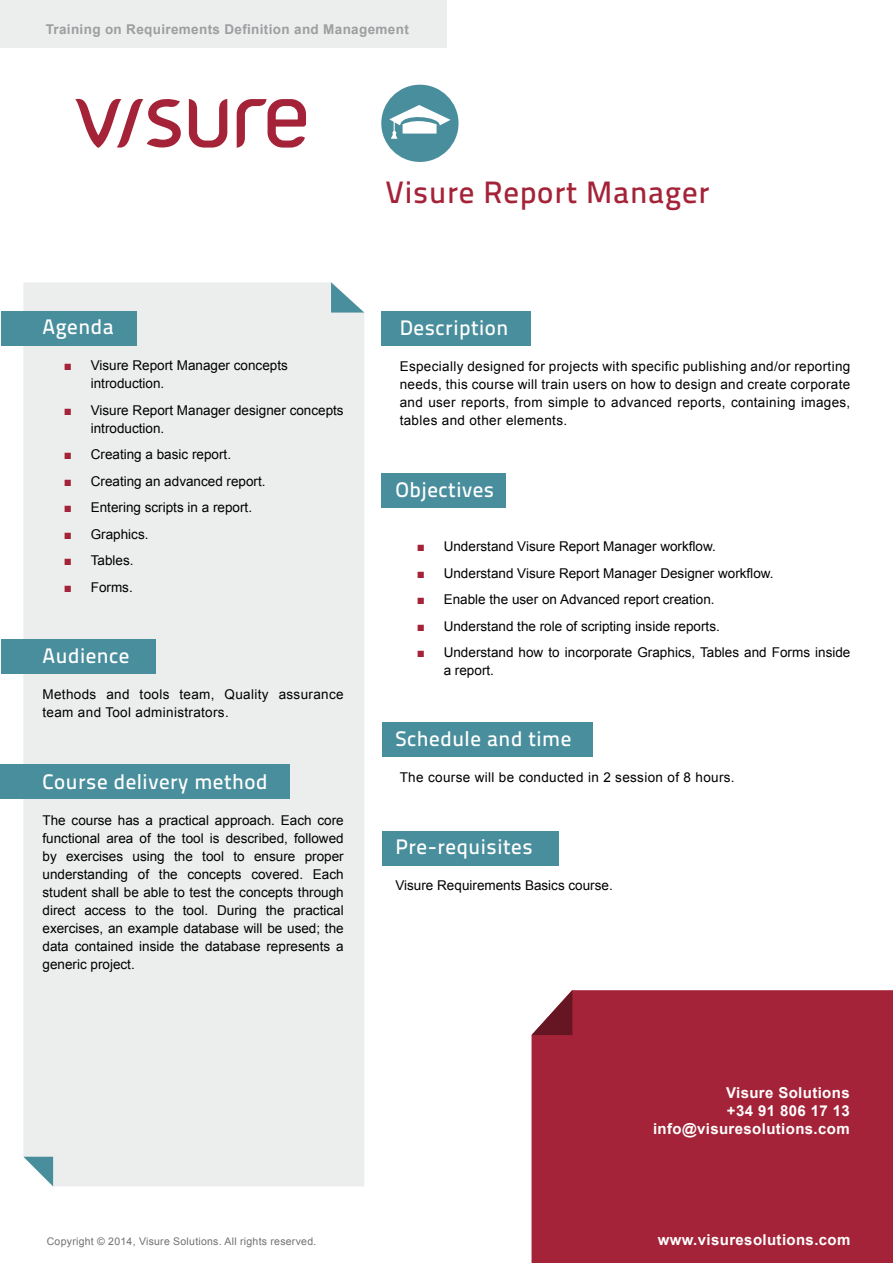
<style>
.page{position:relative;width:893px;height:1263px;background:#fff}
.page>*{position:absolute;margin:0;border:0;box-sizing:border-box;transform-origin:0 0}
.t1{font:30.9px "Titillium Text 25 L 600 wt";letter-spacing:.025em;color:#a42338}
.t2{font:21px "Titillium Text 25 L 600 wt";letter-spacing:.025em;color:#fff}
.t3{font:700 15px/18px "Arial";letter-spacing:.025em;color:#fff;text-align:right}
.t4{font:13.5px/18px "Arial";color:#000}
.t5{font:13.5px/18px "Arial";letter-spacing:.025em;color:#000}
.t6{font:700 13.5px "Arial";letter-spacing:.025em;color:#9c9e9f}
.t7{font:10.5px "Arial";letter-spacing:.025em;color:#707172}
.s1{color:#a42338}
</style>
<div class="page">
<div style="left:531px;top:990px;width:362px;height:273px;background:#a42338"></div>
<div style="left:23px;top:282px;width:341px;height:904px;background:#eceded"></div>
<svg style="left:331px;top:282px;width:33px;height:31px"></svg>
<div style="left:0;top:0;width:446px;height:48px;background:#eceded"></div>
<div style="left:382px;top:311px;width:149px;height:34px;background:#498e9c"></div>
<div style="left:381px;top:85px;width:78px;height:77px;background:#498e9c;border-radius:50%"></div>
<svg style="left:389px;top:105px;width:62px;height:34px"></svg>
<div style="left:1px;top:311px;width:135px;height:34px;background:#498e9c"></div>
<svg style="left:75px;top:99px;width:106px;height:49px"></svg>
<svg style="left:189px;top:99px;width:38px;height:49px"></svg>
<svg style="left:237px;top:99px;width:69px;height:49px"></svg>
<div style="left:382px;top:831px;width:176px;height:35px;background:#498e9c"></div>
<div style="left:381px;top:473px;width:125px;height:35px;background:#498e9c"></div>
<div style="left:0;top:764px;width:289px;height:35px;background:#498e9c"></div>
<div style="left:382px;top:722px;width:210px;height:35px;background:#498e9c"></div>
<div style="left:1px;top:639px;width:155px;height:35px;background:#498e9c"></div>
<svg style="left:531px;top:990px;width:41px;height:45px"></svg>
<svg style="left:23px;top:1157px;width:30px;height:29px"></svg>
<p class="t6" style="left:46px;top:20px;width:365px">Training on Requirements Definition and Management</p>
<h1 class="t1" style="left:386px;top:169px;width:326px">Visure Report Manager</h1>
<h2 class="t2" style="left:43px;top:311px;width:73px">Agenda</h2>
<p class="t4" style="left:91px;top:357px;width:199px;text-indent:-27px"><span class="s1">■</span> Visure Report Manager concepts introduction.</p>
<p class="t4" style="left:91px;top:401px;width:254px;text-indent:-27px"><span class="s1">■</span> Visure Report Manager designer concepts introduction.</p>
<p class="t4" style="left:64px;top:446px;width:169px"><span class="s1">■</span> Creating a basic report.</p>
<p class="t4" style="left:64px;top:472px;width:203px"><span class="s1">■</span> Creating an advanced report.</p>
<p class="t4" style="left:64px;top:499px;width:190px"><span class="s1">■</span> Entering scripts in a report.</p>
<p class="t4" style="left:64px;top:525px;width:86px"><span class="s1">■</span> Graphics.</p>
<p class="t4" style="left:64px;top:552px;width:71px"><span class="s1">■</span> Tables.</p>
<p class="t4" style="left:64px;top:578px;width:70px"><span class="s1">■</span> Forms.</p>
<h2 class="t2" style="left:43px;top:640px;width:89px">Audience</h2>
<p class="t5" style="left:43px;top:685px;width:303px">Methods and tools team, Quality assurance team and Tool administrators.</p>
<h2 class="t2" style="left:43px;top:766px;width:227px">Course delivery method</h2>
<p class="t4" style="left:43px;top:811px;width:303px;text-align:justify">The course has a practical approach. Each core functional area of the tool is described, followed by exercises using the tool to ensure proper understanding of the concepts covered. Each student shall be able to test the concepts through direct access to the tool. During the practical exercises, an example database will be used; the data contained inside the database represents a generic project.</p>
<h2 class="t2" style="left:400px;top:312px;width:110px">Description</h2>
<p class="t4" style="left:400px;top:358px;width:452px;text-align:justify">Especially designed for projects with specific publishing and/or reporting needs, this course will train users on how to design and create corporate and user reports, from simple to advanced reports, containing images, tables and other elements.</p>
<h2 class="t2" style="left:395px;top:474px;width:100px">Objectives</h2>
<p class="t4" style="left:417px;top:538px;width:301px"><span class="s1">■</span> Understand Visure Report Manager workflow.</p>
<p class="t4" style="left:417px;top:564px;width:358px"><span class="s1">■</span> Understand Visure Report Manager Designer workflow.</p>
<p class="t4" style="left:417px;top:591px;width:299px"><span class="s1">■</span> Enable the user on Advanced report creation.</p>
<p class="t4" style="left:417px;top:617px;width:305px"><span class="s1">■</span> Understand the role of scripting inside reports.</p>
<p class="t4" style="left:444px;top:644px;width:408px;text-indent:-27px"><span class="s1">■</span> Understand how to incorporate Graphics, Tables and Forms inside a report.</p>
<h2 class="t2" style="left:395px;top:723px;width:177px">Schedule and time</h2>
<p class="t5" style="left:400px;top:769px;width:336px">The course will be conducted in 2 session of 8 hours.</p>
<h2 class="t2" style="left:395px;top:831px;width:139px">Pre-requisites</h2>
<p class="t4" style="left:395px;top:877px;width:219px">Visure Requirements Basics course.</p>
<p class="t7" style="left:47px;top:1234px;width:271px">Copyright © 2014, Visure Solutions. All rights reserved.</p>
<p class="t3" style="left:653px;top:1085px;width:198px">Visure Solutions<br>+34 91 806 17 13 info@visuresolutions.com</p>
<p class="t3" style="left:658px;top:1231px;width:194px">www.visuresolutions.com</p>
</div>
